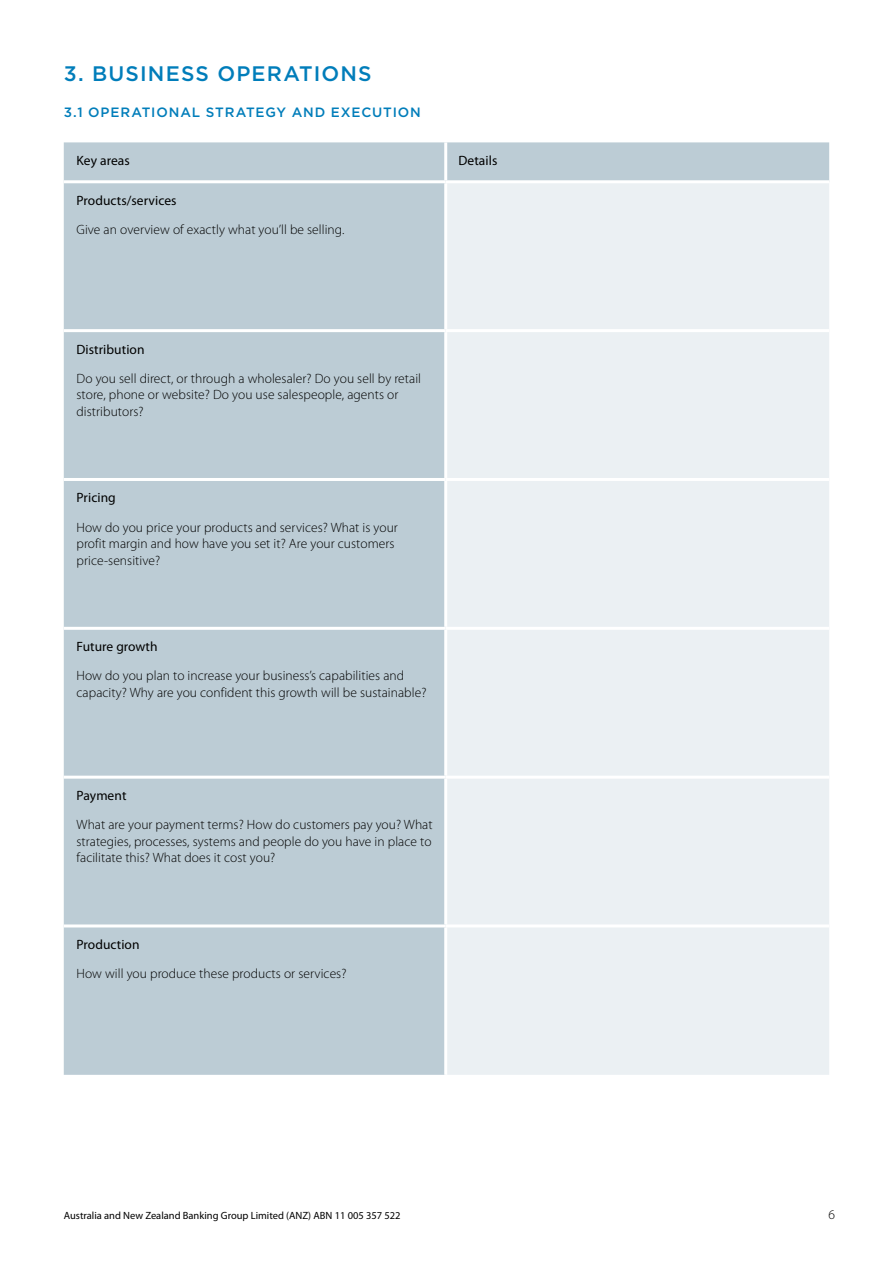
<style>
.page{position:relative;width:893px;height:1263px;background:#fff}
.page>*{position:absolute;margin:0;border:0;box-sizing:border-box;transform-origin:0 0}
.t1{font:500 21px "Gotham";letter-spacing:.055em;color:#007dba}
.t2{font:300 13.5px/16.5px "Myriad Pro";letter-spacing:.005em;color:#000}
.t3{font:13.5px "Myriad Pro";letter-spacing:.005em;color:#000}
.t4{font:500 13.5px "Gotham";letter-spacing:.065em;color:#007dba}
.t5{font:10.5px "Myriad Pro";color:#000}
</style>
<div class="page">
<div style="left:64px;top:142px;width:765px;height:933px;background:#bcccd5"></div>
<div style="left:447px;top:183px;width:382px;height:892px;background:#ebf0f3"></div>
<hr style="left:444px;top:142px;width:3px;height:38px;background:#fff">
<hr style="left:64px;top:180px;width:382px;height:3px;background:#fff">
<hr style="left:446px;top:180px;width:383px;height:3px;background:#fff">
<hr style="left:444px;top:183px;width:3px;height:146px;background:#fff">
<hr style="left:64px;top:329px;width:382px;height:3px;background:#fff">
<hr style="left:446px;top:329px;width:383px;height:3px;background:#fff">
<hr style="left:444px;top:332px;width:3px;height:146px;background:#fff">
<hr style="left:64px;top:478px;width:382px;height:3px;background:#fff">
<hr style="left:446px;top:478px;width:383px;height:3px;background:#fff">
<hr style="left:444px;top:481px;width:3px;height:146px;background:#fff">
<hr style="left:64px;top:627px;width:382px;height:3px;background:#fff">
<hr style="left:446px;top:627px;width:383px;height:3px;background:#fff">
<hr style="left:444px;top:630px;width:3px;height:146px;background:#fff">
<hr style="left:64px;top:776px;width:382px;height:3px;background:#fff">
<hr style="left:446px;top:776px;width:383px;height:3px;background:#fff">
<hr style="left:444px;top:779px;width:3px;height:145px;background:#fff">
<hr style="left:64px;top:924px;width:382px;height:3px;background:#fff">
<hr style="left:446px;top:924px;width:383px;height:3px;background:#fff">
<hr style="left:444px;top:927px;width:3px;height:148px;background:#fff">
<h1 class="t1" style="left:64px;top:59px;width:309px">3. BUSINESS OPERATIONS</h1>
<p class="t4" style="left:64px;top:103px;width:359px">3.1 OPERATIONAL STRATEGY AND EXECUTION</p>
<p class="t3" style="left:77px;top:153px;width:55px">Key areas</p>
<p class="t3" style="left:458px;top:153px;width:40px">Details</p>
<p class="t3" style="left:77px;top:193px;width:102px">Products/services</p>
<p class="t2" style="left:77px;top:221px;width:269px">Give an overview of exactly what you’ll be selling.</p>
<p class="t3" style="left:77px;top:342px;width:69px">Distribution</p>
<p class="t2" style="left:77px;top:370px;width:346px">Do you sell direct, or through a wholesaler? Do you sell by retail store, phone or website? Do you use salespeople, agents or distributors?</p>
<p class="t3" style="left:77px;top:490px;width:41px">Pricing</p>
<p class="t2" style="left:77px;top:519px;width:323px">How do you price your products and services? What is your profit margin and how have you set it? Are your customers price-sensitive?</p>
<p class="t3" style="left:77px;top:639px;width:83px">Future growth</p>
<p class="t2" style="left:77px;top:668px;width:351px">How do you plan to increase your business’s capabilities and capacity? Why are you confident this growth will be sustainable?</p>
<p class="t3" style="left:77px;top:788px;width:51px">Payment</p>
<p class="t2" style="left:77px;top:817px;width:358px;text-align:justify">What are your payment terms? How do customers pay you? What strategies, processes, systems and people do you have in place to facilitate this? What does it cost you?</p>
<p class="t3" style="left:77px;top:937px;width:65px">Production</p>
<p class="t2" style="left:77px;top:965px;width:271px">How will you produce these products or services?</p>
<p class="t5" style="left:64px;top:1210px;width:338px">Australia and New Zealand Banking Group Limited (ANZ) ABN 11 005 357 522</p>
<p class="t2" style="left:828px;top:1207px;width:8px">6</p>
</div>
